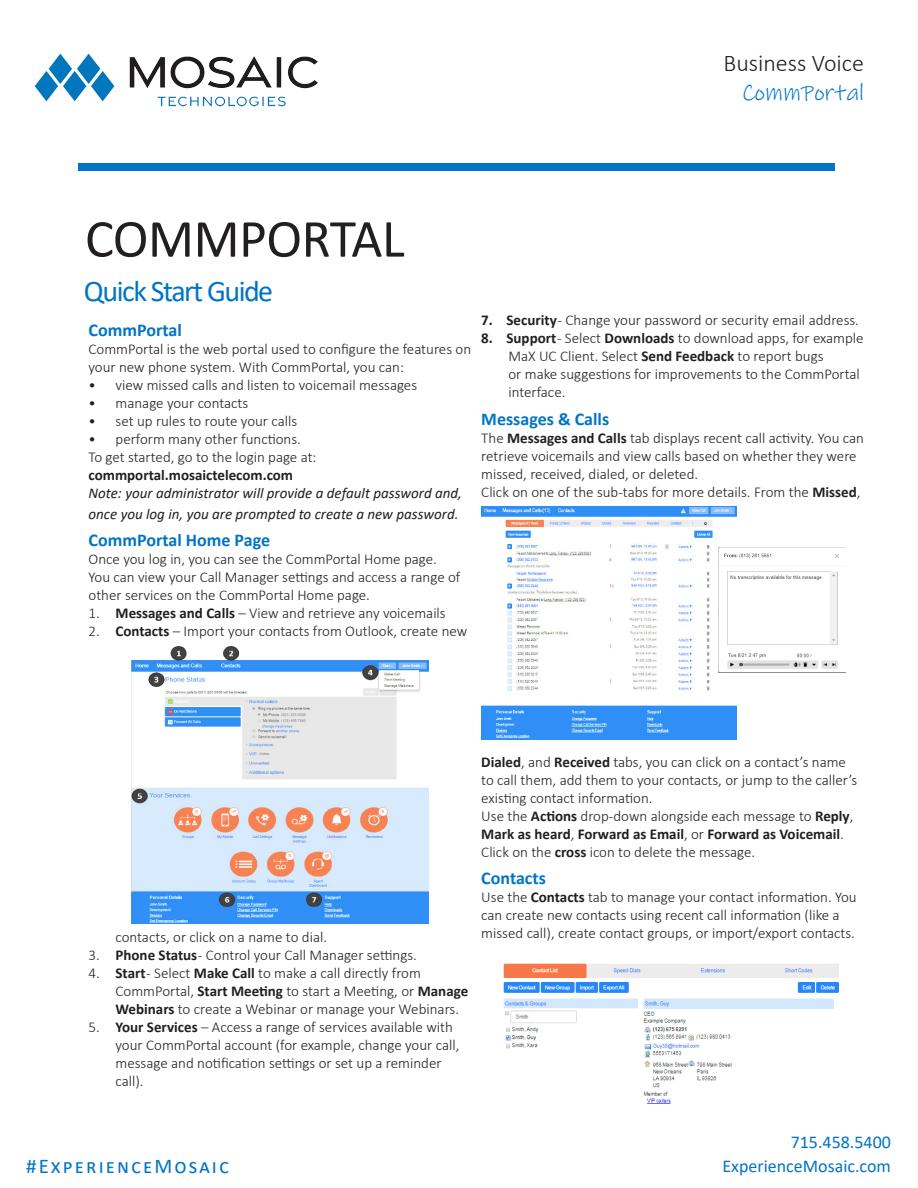
<style>
.page{position:relative;width:918px;height:1188px;background:#fff}
.page>*{position:absolute;margin:0;border:0;box-sizing:border-box;transform-origin:0 0}
.t1{font:54px "Calibri";letter-spacing:-.01em;color:#231f20}
.t2{font:30px "Calibri";letter-spacing:-.05em;color:#0074c6}
.t3{font:300 24px "Calibri";color:#231f20}
.t4{font:24px "Ink Free";color:#0074c6}
.t5{font:21px "Calibri";letter-spacing:.1em;color:#0074c6}
.Paragraph_Style_2{font:700 18px "Calibri";color:#0074c6}
.t6{font:18px "Calibri";color:#0074c6}
.Paragraph_Style_4{font:300 15px/18px "Calibri";color:#231f20}
.Paragraph_Style_4-2{font:italic 15px/21px "Calibri";color:#231f20}
.Paragraph_Style_4-3{font:700 15px "Calibri";color:#231f20}
.s1{font-weight:700}
</style>
<div class="page">
<div style="left:79px;top:163px;width:756px;height:7px;background:#0074c6"></div>
<img style="left:129px;top:56px;width:189px;height:51px">
<img style="left:34px;top:53px;width:81px;height:49px">
<img style="left:131px;top:646px;width:298px;height:278px">
<img style="left:481px;top:507px;width:255px;height:233px">
<img style="left:718px;top:547px;width:128px;height:126px">
<img style="left:503px;top:963px;width:336px;height:141px">
<p class="t3" style="left:724px;top:48px;width:142px">Business Voice</p>
<p class="t4" style="left:742px;top:78px;width:124px">CommPortal</p>
<p class="t1" style="left:85px;top:201px;width:321px">COMMPORTAL</p>
<p class="t2" style="left:84px;top:270px;width:191px">Quick Start Guide</p>
<p class="Paragraph_Style_2" style="left:89px;top:317px;width:95px">CommPortal</p>
<p class="Paragraph_Style_4" style="left:89px;top:340px;width:384px">CommPortal is the web portal used to configure the features on your new phone system. With CommPortal, you can:</p>
<p class="Paragraph_Style_4" style="left:89px;top:376px;width:330px">• view missed calls and listen to voicemail messages</p>
<p class="Paragraph_Style_4" style="left:89px;top:394px;width:161px">• manage your contacts</p>
<p class="Paragraph_Style_4" style="left:89px;top:412px;width:210px">• set up rules to route your calls</p>
<p class="Paragraph_Style_4" style="left:89px;top:430px;width:214px">• perform many other functions.</p>
<p class="Paragraph_Style_4" style="left:89px;top:448px;width:230px">To get started, go to the login page at:</p>
<p class="Paragraph_Style_4-3" style="left:89px;top:464px;width:206px">commportal.mosaictelecom.com</p>
<p class="Paragraph_Style_4-2" style="left:89px;top:482px;width:375px">Note: your administrator will provide a default password and, once you log in, you are prompted to create a new password.</p>
<p class="Paragraph_Style_2" style="left:89px;top:528px;width:183px">CommPortal Home Page</p>
<p class="Paragraph_Style_4" style="left:89px;top:550px;width:350px">Once you log in, you can see the CommPortal Home page.</p>
<p class="Paragraph_Style_4" style="left:89px;top:568px;width:373px">You can view your Call Manager settings and access a range of other services on the CommPortal Home page.</p>
<p class="Paragraph_Style_4" style="left:89px;top:604px;width:359px">1. <span class="s1">Messages and Calls</span> – View and retrieve any voicemails</p>
<p class="Paragraph_Style_4" style="left:89px;top:622px;width:380px">2. <span class="s1">Contacts</span> – Import your contacts from Outlook, create new</p>
<p class="Paragraph_Style_4" style="left:481px;top:311px;width:379px"><span class="s1">7. Security</span> - Change your password or security email address.</p>
<p class="Paragraph_Style_4" style="left:508px;top:329px;width:357px;text-indent:-27px"><span class="s1">8. Support</span> - Select <span class="s1">Downloads</span> to download apps, for example MaX UC Client. Select <span class="s1">Send Feedback</span> to report bugs<br>or make suggestions for improvements to the CommPortal interface.</p>
<p class="Paragraph_Style_2" style="left:481px;top:406px;width:129px">Messages &amp; Calls</p>
<p class="Paragraph_Style_4" style="left:481px;top:429px;width:384px">The <span class="s1">Messages and Calls</span> tab displays recent call activity. You can retrieve voicemails and view calls based on whether they were missed, received, dialed, or deleted.</p>
<p class="Paragraph_Style_4" style="left:481px;top:483px;width:381px">Click on one of the sub-tabs for more details. From the <span class="s1">Missed</span>,</p>
<p class="Paragraph_Style_4" style="left:116px;top:928px;width:213px">contacts, or click on a name to dial.</p>
<p class="Paragraph_Style_4" style="left:89px;top:946px;width:330px">3. <span class="s1">Phone Status</span> - Control your Call Manager settings.</p>
<p class="Paragraph_Style_4" style="left:116px;top:964px;width:354px;text-indent:-27px">4. <span class="s1">Start</span> - Select <span class="s1">Make Call</span> to make a call directly from<br>CommPortal, <span class="s1">Start Meeting</span> to start a Meeting, or <span class="s1">Manage<br>Webinars</span> to create a Webinar or manage your Webinars.</p>
<p class="Paragraph_Style_4" style="left:116px;top:1018px;width:345px;text-indent:-27px">5. <span class="s1">Your Services</span> – Access a range of services available with your CommPortal account (for example, change your call, message and notification settings or set up a reminder call).</p>
<p class="Paragraph_Style_4" style="left:481px;top:753px;width:377px"><span class="s1">Dialed</span>, and <span class="s1">Received</span> tabs, you can click on a contact’s name to call them, add them to your contacts, or jump to the caller’s existing contact information.</p>
<p class="Paragraph_Style_4" style="left:481px;top:807px;width:374px">Use the <span class="s1">Actions</span> drop-down alongside each message to <span class="s1">Reply</span>,<br><span class="s1">Mark as heard</span>, <span class="s1">Forward as Email</span>, or <span class="s1">Forward as Voicemail</span>.<br>Click on the <span class="s1">cross</span> icon to delete the message.</p>
<p class="Paragraph_Style_2" style="left:481px;top:866px;width:66px">Contacts</p>
<p class="Paragraph_Style_4" style="left:481px;top:888px;width:377px">Use the <span class="s1">Contacts</span> tab to manage your contact information. You can create new contacts using recent call information (like a missed call), create contact groups, or import/export contacts.</p>
<p class="t5" style="left:26px;top:1151px;width:204px">#ExperienceMosaic</p>
<p class="t6" style="left:791px;top:1129px;width:102px">715.458.5400</p>
<p class="t6" style="left:722px;top:1153px;width:170px">ExperienceMosaic.com</p>
</div>
